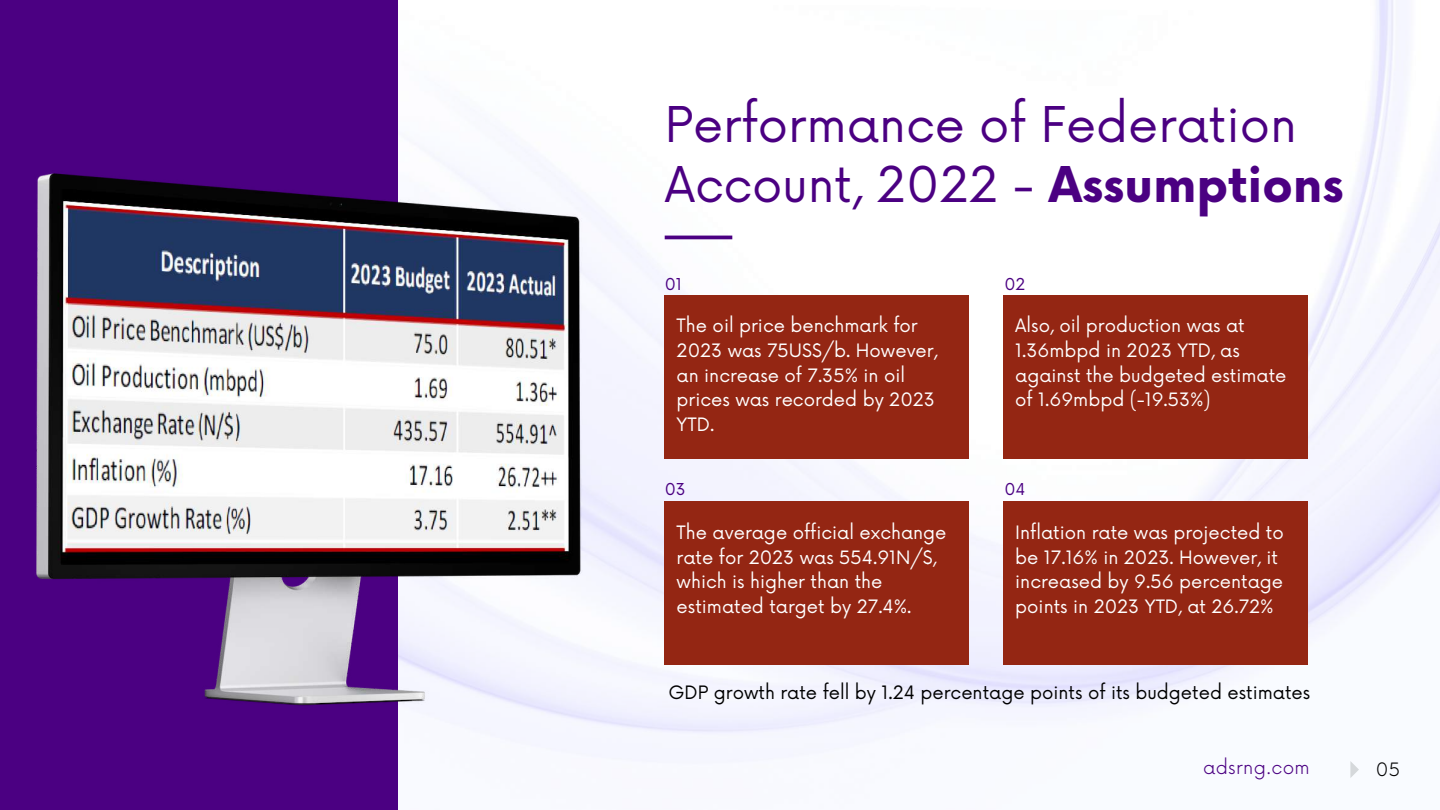
<style>
.page{position:relative;width:1440px;height:810px;background:#fff}
.page>*{position:absolute;margin:0;border:0;box-sizing:border-box;transform-origin:0 0}
.t1{font:48px/60.8px "Now";color:#4b0082}
.t2{font:18px/24.8px "Now";color:#fff}
.t3{font:18px "Now";color:#000}
.t4{font:300 18px "Now";letter-spacing:.02em;color:#4b0082}
.t5{font:300 18px "Now";color:#000}
.t6{font:16px "Now";color:#4b0082}
.s1{font-weight:700}
</style>
<div class="page">
<img style="left:397px;top:0;width:1043px;height:723px">
<div style="left:0;top:0;width:397px;height:810px;background:#4b0082"></div>
<img style="left:36px;top:59px;width:806px;height:751px">
<div style="left:665px;top:295px;width:304px;height:163px;background:#942613"></div>
<div style="left:665px;top:502px;width:304px;height:163px;background:#942613"></div>
<div style="left:1003px;top:295px;width:305px;height:163px;background:#942613"></div>
<div style="left:1003px;top:502px;width:305px;height:163px;background:#942613"></div>
<hr style="left:665px;top:236px;width:67px;height:3px;background:#4b0082">
<svg style="left:1350px;top:761px;width:9px;height:17px"></svg>
<h1 class="t1" style="left:665px;top:96px;width:681px">Performance of Federation<br>Account, 2022 - <span class="s1">Assumptions</span></h1>
<p class="t6" style="left:665px;top:275px;width:19px">01</p>
<p class="t6" style="left:1004px;top:275px;width:22px">02</p>
<p class="t2" style="left:677px;top:314px;width:262px">The oil price benchmark for<br>2023 was 75US$/b. However, an increase of 7.35% in oil prices was recorded by 2023<br>YTD.</p>
<p class="t2" style="left:1015px;top:314px;width:273px">Also, oil production was at<br>1.36mbpd in 2023 YTD, as against the budgeted estimate of 1.69mbpd (-19.53%)</p>
<p class="t6" style="left:665px;top:480px;width:22px">03</p>
<p class="t6" style="left:1004px;top:480px;width:23px">04</p>
<p class="t2" style="left:677px;top:521px;width:271px">The average official exchange rate for 2023 was 554.91N/$, which is higher than the estimated target by 27.4%.</p>
<p class="t2" style="left:1015px;top:521px;width:270px">Inflation rate was projected to be 17.16% in 2023. However, it increased by 9.56 percentage points in 2023 YTD, at 26.72%</p>
<p class="t3" style="left:668px;top:683px;width:643px">GDP growth rate fell by 1.24 percentage points of its budgeted estimates</p>
<p class="t4" style="left:1203px;top:758px;width:108px">adsrng.com</p>
<p class="t5" style="left:1376px;top:760px;width:26px">05</p>
</div>
